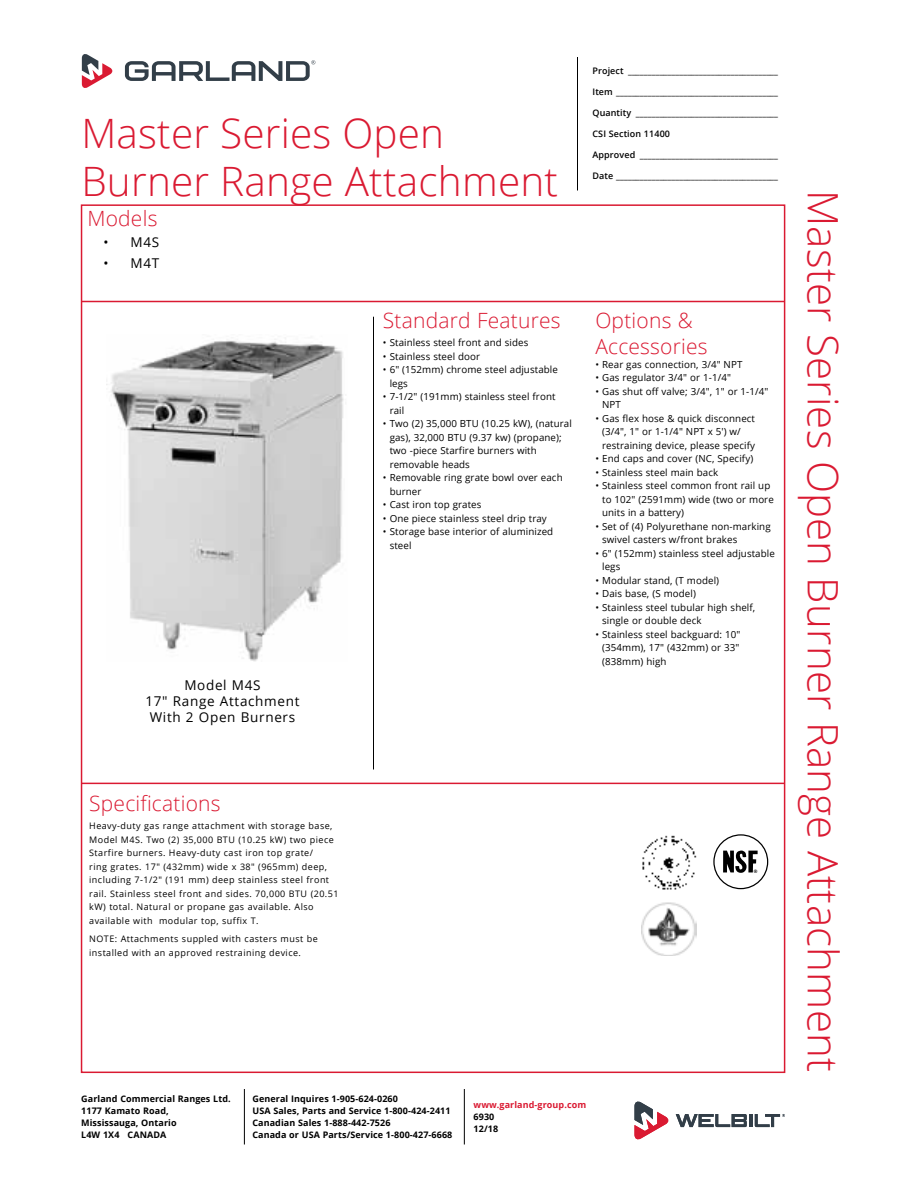
<style>
.page{position:relative;width:918px;height:1188px;background:#fff}
.page>*{position:absolute;margin:0;border:0;box-sizing:border-box;transform-origin:0 0}
.Side_Headers{font:300 42px "Open Sans";letter-spacing:.005em;color:#da1a32}
.Header_-_Main{font:300 40.5px/48px "Open Sans";letter-spacing:.005em;color:#da1a32}
.Header_-_Specs{font:300 21px "Open Sans";letter-spacing:.01em;color:#da1a32}
.Model_Number{font:13.5px/16.2px "Open Sans";letter-spacing:.05em;color:#000;text-align:center}
.t1{font:9.75px/13.5px "Open Sans";letter-spacing:.01em;color:#000}
.Specifications{font:9px/13.5px "Open Sans";letter-spacing:.05em;color:#000}
.t2{font:600 9px "Open Sans";letter-spacing:.01em;color:#000}
.Bottom_Signoff{font:700 9px/12px "Open Sans";letter-spacing:.01em;color:#000}
.Bottom_Signoff-2{font:700 9px "Open Sans";letter-spacing:.01em;color:#da1a32}
.t3{font:700 4.8px "Helvetica";color:#000}
</style>
<div class="page">
<hr style="left:577px;top:57px;width:1px;height:133px;background:#000">
<svg style="left:82px;top:54px;width:31px;height:34px"></svg>
<svg style="left:125px;top:60px;width:190px;height:21px"></svg>
<hr style="left:464px;top:1089px;width:1px;height:55px;background:#000">
<hr style="left:244px;top:1089px;width:1px;height:55px;background:#000">
<svg style="left:676px;top:1114px;width:109px;height:13px"></svg>
<svg style="left:634px;top:1102px;width:35px;height:37px"></svg>
<hr style="left:373px;top:317px;width:1px;height:452px;background:#000">
<hr style="left:81px;top:301px;width:703px;height:1px;background:#da1a32">
<hr style="left:82px;top:783px;width:702px;height:1px;background:#da1a32">
<img style="left:642px;top:835px;width:55px;height:55px">
<img style="left:642px;top:902px;width:55px;height:54px">
<div style="left:713px;top:834px;width:55px;height:55px;border:1px solid #000;border-radius:50%"></div>
<svg style="left:723px;top:851px;width:35px;height:22px"></svg>
<img style="left:107px;top:338px;width:237px;height:323px">
<p class="Header_-_Main" style="left:81px;top:108px;width:478px">Master Series Open<br>Burner Range Attachment</p>
<p class="Header_-_Specs" style="left:87px;top:204px;width:72px">Models</p>
<p class="Model_Number" style="left:104px;top:234px;width:57px">• M4S</p>
<p class="Model_Number" style="left:104px;top:255px;width:57px">• M4T</p>
<p class="Model_Number" style="left:184px;top:677px;width:78px">Model M4S</p>
<p class="Model_Number" style="left:145px;top:693px;width:155px">17" Range Attachment<br>With 2 Open Burners</p>
<p class="Header_-_Specs" style="left:383px;top:306px;width:179px">Standard Features</p>
<p class="t1" style="left:383px;top:336px;width:147px">• Stainless steel front and sides</p>
<p class="t1" style="left:383px;top:349px;width:99px">• Stainless steel door</p>
<p class="t1" style="left:390px;top:363px;width:170px;text-indent:-7px">• 6" (152mm) chrome steel adjustable legs</p>
<p class="t1" style="left:390px;top:390px;width:167px;text-indent:-7px">• 7-1/2" (191mm) stainless steel front rail</p>
<p class="t1" style="left:390px;top:417px;width:184px;text-indent:-7px">• Two (2) 35,000 BTU (10.25 kW), (natural gas), 32,000 BTU (9.37 kw) (propane); two -piece Starfire burners with removable heads</p>
<p class="t1" style="left:390px;top:471px;width:175px;text-indent:-7px">• Removable ring grate bowl over each burner</p>
<p class="t1" style="left:383px;top:498px;width:100px">• Cast iron top grates</p>
<p class="t1" style="left:383px;top:511px;width:165px">• One piece stainless steel drip tray</p>
<p class="t1" style="left:390px;top:525px;width:165px;text-indent:-7px">• Storage base interior of aluminized steel</p>
<p class="t2" style="left:592px;top:64px;width:187px">Project ______________________________________</p>
<p class="t2" style="left:592px;top:85px;width:187px">Item _________________________________________</p>
<p class="t2" style="left:592px;top:106px;width:187px">Quantity ____________________________________</p>
<p class="t2" style="left:592px;top:127px;width:79px">CSI Section 11400</p>
<p class="t2" style="left:592px;top:148px;width:187px">Approved ___________________________________</p>
<p class="t2" style="left:592px;top:169px;width:187px">Date _________________________________________</p>
<p class="Header_-_Specs" style="left:595px;top:306px;width:99px">Options &amp;</p>
<p class="Header_-_Specs" style="left:595px;top:332px;width:114px">Accessories</p>
<p class="t1" style="left:595px;top:357px;width:148px">• Rear gas connection, 3/4" NPT</p>
<p class="t1" style="left:595px;top:371px;width:137px">• Gas regulator 3/4" or 1-1/4"</p>
<p class="t1" style="left:602px;top:384px;width:168px;text-indent:-7px">• Gas shut off valve; 3/4", 1" or 1-1/4"<br>NPT</p>
<p class="t1" style="left:602px;top:411px;width:154px;text-indent:-7px">• Gas flex hose &amp; quick disconnect (3/4", 1" or 1-1/4" NPT x 5') w/ restraining device, please specify</p>
<p class="t1" style="left:595px;top:452px;width:159px">• End caps and cover (NC, Specify)</p>
<p class="t1" style="left:595px;top:465px;width:124px">• Stainless steel main back</p>
<p class="t1" style="left:602px;top:479px;width:173px;text-indent:-7px">• Stainless steel common front rail up to 102" (2591mm) wide (two or more units in a battery)</p>
<p class="t1" style="left:602px;top:519px;width:170px;text-indent:-7px">• Set of (4) Polyurethane non‑marking swivel casters w/front brakes</p>
<p class="t1" style="left:602px;top:546px;width:174px;text-indent:-7px">• 6" (152mm) stainless steel adjustable legs</p>
<p class="t1" style="left:595px;top:573px;width:125px">• Modular stand, (T model)</p>
<p class="t1" style="left:595px;top:587px;width:102px">• Dais base, (S model)</p>
<p class="t1" style="left:602px;top:600px;width:155px;text-indent:-7px">• Stainless steel tubular high shelf, single or double deck</p>
<p class="t1" style="left:602px;top:627px;width:140px;text-align:justify;text-indent:-7px">• Stainless steel backguard: 10" (354mm), 17" (432mm) or 33" (838mm) high</p>
<p class="Header_-_Specs" style="left:89px;top:789px;width:133px">Specifications</p>
<p class="Specifications" style="left:89px;top:819px;width:251px">Heavy‑duty gas range attachment with storage base, Model M4S. Two (2) 35,000 BTU (10.25 kW) two piece Starfire burners. Heavy‑duty cast iron top grate/<br>ring grates. 17" (432mm) wide x 38" (965mm) deep, including 7-1/2" (191 mm) deep stainless steel front rail. Stainless steel front and sides. 70,000 BTU (20.51 kW) total. Natural or propane gas available. Also available with modular top, suffix T.</p>
<p class="Specifications" style="left:89px;top:932px;width:230px">NOTE: Attachments suppled with casters must be installed with an approved restraining device.</p>
<p class="t3" style="left:754px;top:867px;width:5px">®</p>
<p class="Bottom_Signoff" style="left:81px;top:1092px;width:151px">Garland Commercial Ranges Ltd.</p>
<p class="Bottom_Signoff" style="left:81px;top:1104px;width:97px">1177 Kamato Road,<br>Mississauga, Ontario<br>L4W 1X4 CANADA</p>
<p class="Bottom_Signoff" style="left:252px;top:1092px;width:147px">General Inquires 1-905-624-0260</p>
<p class="Bottom_Signoff" style="left:252px;top:1104px;width:201px">USA Sales, Parts and Service 1-800-424-2411<br>Canadian Sales 1-888-442-7526<br>Canada or USA Parts/Service 1-800-427-6668</p>
<p class="Bottom_Signoff-2" style="left:474px;top:1099px;width:114px">www.garland-group.com</p>
<p class="Bottom_Signoff" style="left:474px;top:1111px;width:22px">6930</p>
<p class="Bottom_Signoff" style="left:474px;top:1123px;width:26px">12/18</p>
<p class="Side_Headers" style="left:852px;top:190px;width:884px;rotate:90deg">Master Series Open Burner Range Attachment</p>
</div>
